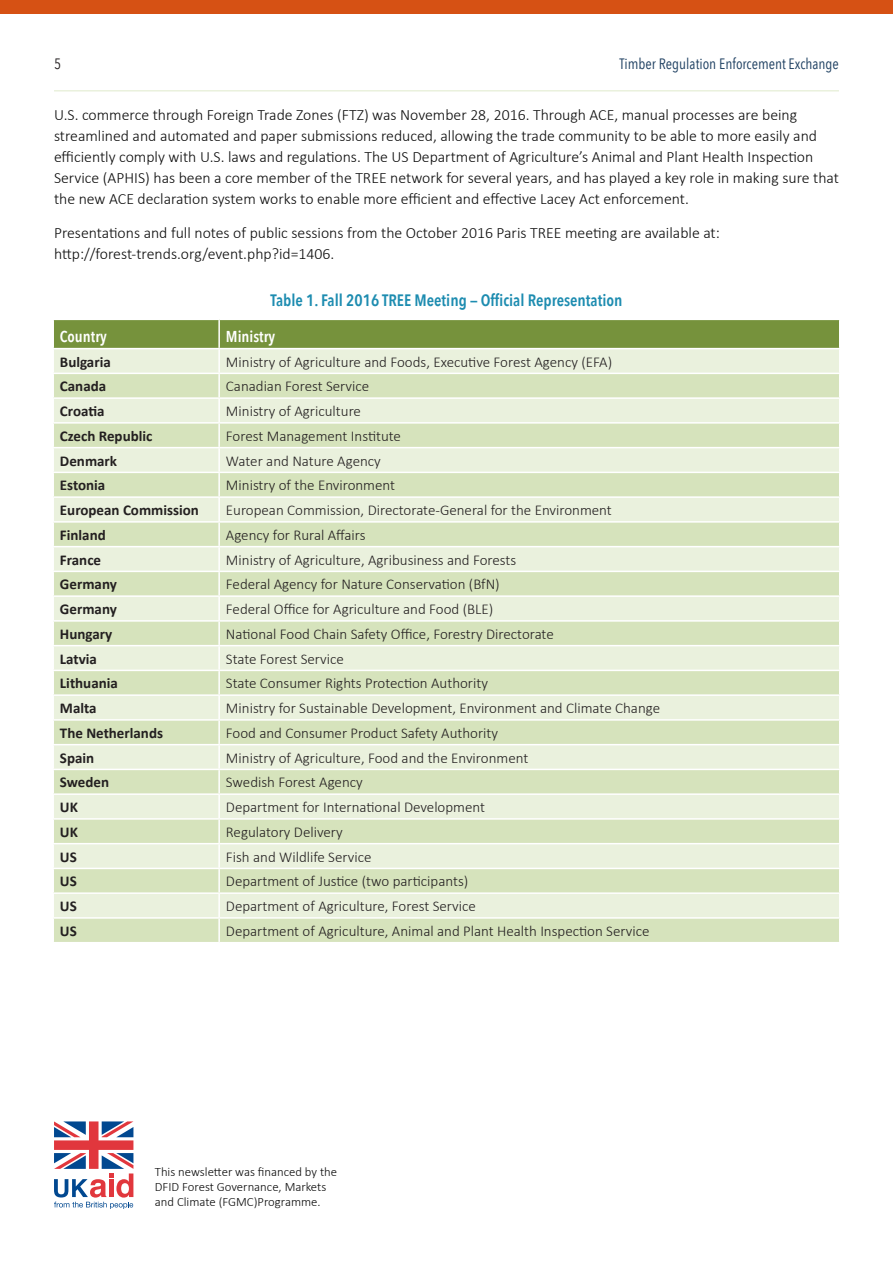
<style>
.page{position:relative;width:893px;height:1263px;background:#fff}
.page>*{position:absolute;margin:0;border:0;box-sizing:border-box;transform-origin:0 0}
.Figure-Subhead{font:600 16.5px "Avenir Next Condensed";color:#1d8cb0}
.Text{font:300 15.75px/21px "Calibri";color:#0b0b0b}
.Table-Header{font:600 15.75px "Avenir Next Condensed";color:#fff}
.Table-Text{font:300 15px "Calibri";color:#231f20}
.Table-Subhead{font:700 15px "Calibri";color:#231f20}
.t1{font:15px "Avenir Next Condensed";color:#1c3e60}
.t2{font:15px "Avenir Next Condensed";color:#231f20}
.Text-2{font:300 12.75px/15px "Calibri";color:#0b0b0b}
</style>
<div class="page">
<hr style="left:54px;top:90px;width:785px;height:2px;background:#eaf1dd">
<div style="left:0;top:0;width:893px;height:14px;background:#d65114"></div>
<svg style="left:53px;top:319px;width:787px;height:623px;background:#dde7c9"></svg>
<svg style="left:54px;top:1121px;width:79px;height:88px"></svg>
<p class="t2" style="left:54px;top:51px;width:9px">5</p>
<p class="t1" style="left:620px;top:51px;width:221px">Timber Regulation Enforcement Exchange</p>
<p class="Text" style="left:54px;top:103px;width:786px">U.S. commerce through Foreign Trade Zones (FTZ) was November 28, 2016. Through ACE, manual processes are being streamlined and automated and paper submissions reduced, allowing the trade community to be able to more easily and efficiently comply with U.S. laws and regulations. The US Department of Agriculture’s Animal and Plant Health Inspection Service (APHIS) has been a core member of the TREE network for several years, and has played a key role in making sure that the new ACE declaration system works to enable more efficient and effective Lacey Act enforcement.</p>
<p class="Text" style="left:54px;top:222px;width:667px">Presentations and full notes of public sessions from the October 2016 Paris TREE meeting are available at: http://forest-trends.org/event.php?id=1406.</p>
<p class="Figure-Subhead" style="left:270px;top:286px;width:354px">Table 1. Fall 2016 TREE Meeting — Official Representation</p>
<p class="Table-Header" style="left:60px;top:323px;width:48px">Country</p>
<p class="Table-Header" style="left:226px;top:323px;width:51px">Ministry</p>
<p class="Table-Subhead" style="left:60px;top:352px;width:52px">Bulgaria</p>
<p class="Table-Text" style="left:226px;top:352px;width:388px">Ministry of Agriculture and Foods, Executive Forest Agency (EFA)</p>
<p class="Table-Subhead" style="left:60px;top:377px;width:48px">Canada</p>
<p class="Table-Text" style="left:226px;top:377px;width:145px">Canadian Forest Service</p>
<p class="Table-Subhead" style="left:60px;top:402px;width:46px">Croatia</p>
<p class="Table-Text" style="left:226px;top:402px;width:137px">Ministry of Agriculture</p>
<p class="Table-Subhead" style="left:60px;top:427px;width:94px">Czech Republic</p>
<p class="Table-Text" style="left:226px;top:427px;width:177px">Forest Management Institute</p>
<p class="Table-Subhead" style="left:60px;top:451px;width:59px">Denmark</p>
<p class="Table-Text" style="left:226px;top:451px;width:156px">Water and Nature Agency</p>
<p class="Table-Subhead" style="left:60px;top:476px;width:47px">Estonia</p>
<p class="Table-Text" style="left:226px;top:476px;width:171px">Ministry of the Environment</p>
<p class="Table-Subhead" style="left:60px;top:501px;width:140px">European Commission</p>
<p class="Table-Text" style="left:226px;top:501px;width:387px">European Commission, Directorate-General for the Environment</p>
<p class="Table-Subhead" style="left:60px;top:526px;width:47px">Finland</p>
<p class="Table-Text" style="left:226px;top:526px;width:141px">Agency for Rural Affairs</p>
<p class="Table-Subhead" style="left:60px;top:550px;width:43px">France</p>
<p class="Table-Text" style="left:226px;top:550px;width:292px">Ministry of Agriculture, Agribusiness and Forests</p>
<p class="Table-Subhead" style="left:60px;top:575px;width:58px">Germany</p>
<p class="Table-Text" style="left:226px;top:575px;width:275px">Federal Agency for Nature Conservation (BfN)</p>
<p class="Table-Subhead" style="left:60px;top:600px;width:58px">Germany</p>
<p class="Table-Text" style="left:226px;top:600px;width:269px">Federal Office for Agriculture and Food (BLE)</p>
<p class="Table-Subhead" style="left:60px;top:625px;width:54px">Hungary</p>
<p class="Table-Text" style="left:226px;top:625px;width:329px">National Food Chain Safety Office, Forestry Directorate</p>
<p class="Table-Subhead" style="left:60px;top:649px;width:39px">Latvia</p>
<p class="Table-Text" style="left:226px;top:649px;width:120px">State Forest Service</p>
<p class="Table-Subhead" style="left:60px;top:674px;width:59px">Lithuania</p>
<p class="Table-Text" style="left:226px;top:674px;width:264px">State Consumer Rights Protection Authority</p>
<p class="Table-Subhead" style="left:60px;top:699px;width:38px">Malta</p>
<p class="Table-Text" style="left:226px;top:699px;width:436px">Ministry for Sustainable Development, Environment and Climate Change</p>
<p class="Table-Subhead" style="left:60px;top:724px;width:105px">The Netherlands</p>
<p class="Table-Text" style="left:226px;top:724px;width:274px">Food and Consumer Product Safety Authority</p>
<p class="Table-Subhead" style="left:60px;top:748px;width:36px">Spain</p>
<p class="Table-Text" style="left:226px;top:748px;width:304px">Ministry of Agriculture, Food and the Environment</p>
<p class="Table-Subhead" style="left:60px;top:773px;width:51px">Sweden</p>
<p class="Table-Text" style="left:226px;top:773px;width:138px">Swedish Forest Agency</p>
<p class="Table-Subhead" style="left:60px;top:798px;width:19px">UK</p>
<p class="Table-Text" style="left:226px;top:798px;width:261px">Department for International Development</p>
<p class="Table-Subhead" style="left:60px;top:823px;width:19px">UK</p>
<p class="Table-Text" style="left:226px;top:823px;width:118px">Regulatory Delivery</p>
<p class="Table-Subhead" style="left:60px;top:847px;width:18px">US</p>
<p class="Table-Text" style="left:226px;top:847px;width:147px">Fish and Wildlife Service</p>
<p class="Table-Subhead" style="left:60px;top:872px;width:18px">US</p>
<p class="Table-Text" style="left:226px;top:872px;width:244px">Department of Justice (two participants)</p>
<p class="Table-Subhead" style="left:60px;top:897px;width:18px">US</p>
<p class="Table-Text" style="left:226px;top:897px;width:252px">Department of Agriculture, Forest Service</p>
<p class="Table-Subhead" style="left:60px;top:922px;width:18px">US</p>
<p class="Table-Text" style="left:226px;top:922px;width:425px">Department of Agriculture, Animal and Plant Health Inspection Service</p>
<p class="Text-2" style="left:155px;top:1163px;width:184px">This newsletter was financed by the<br>DFID Forest Governance, Markets and Climate (FGMC)Programme.</p>
</div>
